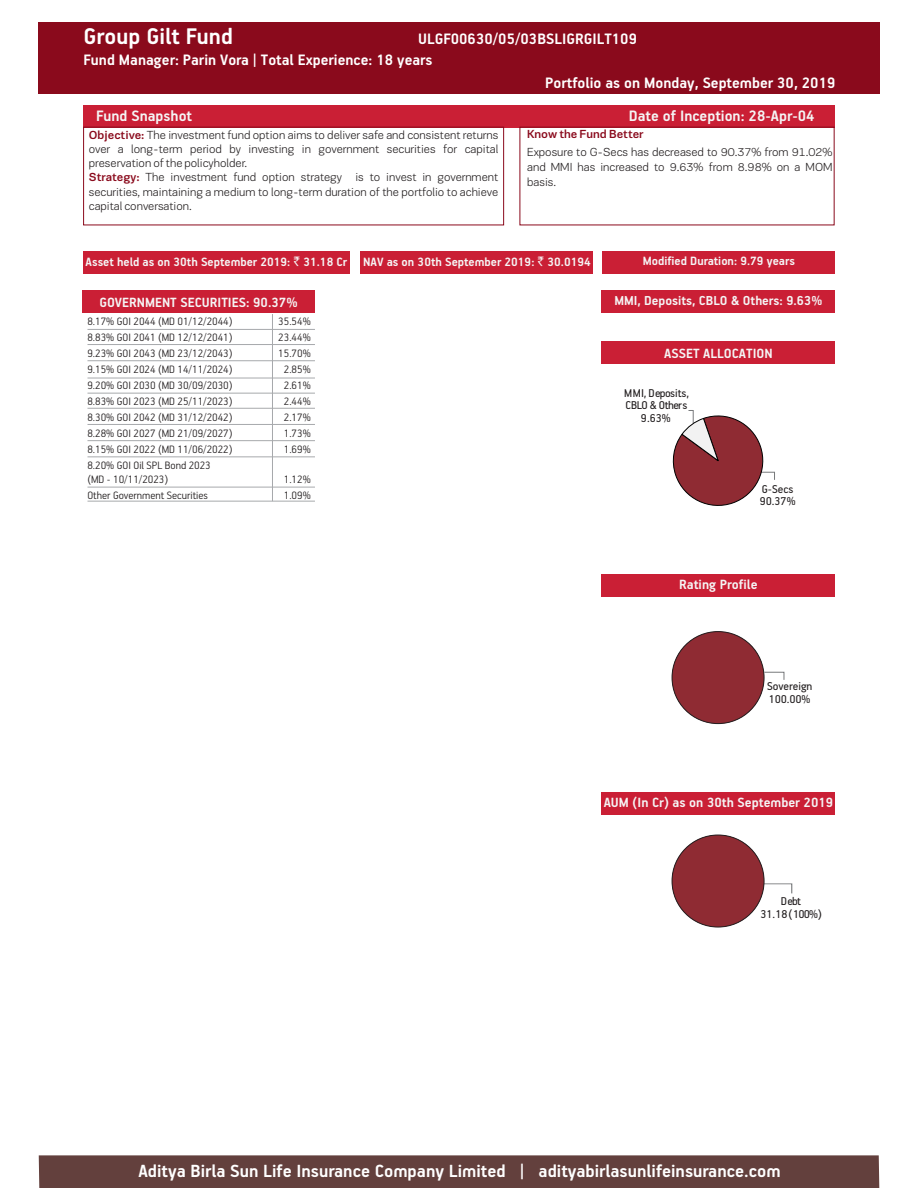
<style>
.page{position:relative;width:918px;height:1188px;background:#fff}
.page>*{position:absolute;margin:0;border:0;box-sizing:border-box;transform-origin:0 0}
.t1{font:700 25.35px "PF Handbook Pro";color:#fff}
.t2{font:700 19.8px "PF Handbook Pro";color:#fff}
.t3{font:700 16.95px/21px "PF Handbook Pro";color:#fff}
.t4{font:700 16.95px "PF Handbook Pro";color:#f5f5f5}
.t5{font:700 15px "PF Handbook Pro";color:#f5f5f5}
.t6{font:700 14.55px "PF Handbook Pro";color:#f5f5f5}
.t7{font:700 13.5px "PF Handbook Pro";color:#f5f5f5}
.t8{font:12.75px/12.8px "PF Handbook Pro";letter-spacing:-.03em;color:#231f20;text-align:center}
.t9{font:12.75px/12.8px "PF Handbook Pro";color:#231f20}
.t10{font:12.75px/12.8px "PF Handbook Pro";letter-spacing:-.06em;color:#231f20;text-align:center}
.t11{font:300 12px/15.3px "PF Encore Sans Pro";color:#231f20;text-align:justify}
.t12{font:300 12px/13.5px "PF Handbook Pro";color:#231f20}
.t13{font:500 12px "PF Encore Sans Pro";color:#8a0a1c}
.s1{font-weight:500;color:#8a0a1c}
.s2{font-family:"Rupee";font-weight:400}
</style>
<div class="page">
<div style="left:38px;top:22px;width:842px;height:72px;background:#8a0a1c"></div>
<div style="left:83px;top:105px;width:751px;height:22px;background:#ca1f35"></div>
<div style="left:83px;top:127px;width:421px;height:98px;border:1px solid #8a0a1c"></div>
<div style="left:520px;top:127px;width:315px;height:98px;border:1px solid #8a0a1c"></div>
<div style="left:83px;top:251px;width:267px;height:22px;background:#ca1f35"></div>
<div style="left:603px;top:251px;width:232px;height:22px;background:#ca1f35"></div>
<div style="left:361px;top:251px;width:232px;height:22px;background:#ca1f35"></div>
<div style="left:601px;top:291px;width:234px;height:22px;background:#ca1f35"></div>
<div style="left:601px;top:342px;width:234px;height:22px;background:#ca1f35"></div>
<div style="left:601px;top:574px;width:234px;height:22px;background:#ca1f35"></div>
<div style="left:601px;top:792px;width:234px;height:22px;background:#ca1f35"></div>
<div style="left:82px;top:291px;width:232px;height:22px;background:#ca1f35"></div>
<hr style="left:88px;top:329px;width:227px;height:1px;background:#a7a9ac">
<hr style="left:88px;top:344px;width:227px;height:1px;background:#a7a9ac">
<hr style="left:88px;top:360px;width:227px;height:1px;background:#a7a9ac">
<hr style="left:88px;top:378px;width:227px;height:1px;background:#a7a9ac">
<hr style="left:88px;top:393px;width:227px;height:1px;background:#a7a9ac">
<hr style="left:88px;top:408px;width:227px;height:1px;background:#a7a9ac">
<hr style="left:88px;top:424px;width:227px;height:1px;background:#a7a9ac">
<hr style="left:88px;top:440px;width:227px;height:1px;background:#a7a9ac">
<hr style="left:88px;top:456px;width:227px;height:1px;background:#a7a9ac">
<hr style="left:88px;top:487px;width:227px;height:1px;background:#a7a9ac">
<hr style="left:88px;top:501px;width:227px;height:1px;background:#a7a9ac">
<hr style="left:272px;top:314px;width:1px;height:187px;background:#a7a9ac">
<div style="left:39px;top:1155px;width:840px;height:33px;background:#63403d"></div>
<div style="left:672px;top:631px;width:92px;height:93px;background:#8f2b33;border:1px solid #231f20;border-radius:50%"></div>
<svg style="left:764px;top:672px;width:21px;height:9px"></svg>
<svg style="left:763px;top:883px;width:30px;height:11px"></svg>
<div style="left:672px;top:835px;width:92px;height:92px;background:#8f2b33;border:1px solid #231f20;border-radius:50%"></div>
<svg style="left:672px;top:410px;width:103px;height:96px"></svg>
<h1 class="t1" style="left:84px;top:25px;width:151px">Group Gilt Fund</h1>
<h3 class="t3" style="left:84px;top:29px;width:555px;text-indent:335px">ULGF00630/05/03BSLIGRGILT109<br>Fund Manager: Parin Vora | Total Experience: 18 years</h3>
<h3 class="t3" style="left:545px;top:73px;width:292px">Portfolio as on Monday, September 30, 2019</h3>
<h3 class="t4" style="left:96px;top:109px;width:98px">Fund Snapshot</h3>
<h3 class="t4" style="left:629px;top:109px;width:187px">Date of Inception: 28-Apr-04</h3>
<p class="t11" style="left:89px;top:128px;width:411px"><span class="s1">Objective:</span> The investment fund option aims to deliver safe and consistent returns</p>
<p class="t13" style="left:89px;top:172px;width:52px">Strategy:</p>
<p class="t13" style="left:527px;top:129px;width:118px">Know the Fund Better</p>
<p class="t11" style="left:527px;top:145px;width:307px">Exposure to G-Secs has decreased to 90.37% from 91.02% and MMI has increased to 9.63% from 8.98% on a MOM basis.</p>
<p class="t11" style="left:89px;top:142px;width:411px">over a long-term period by investing in government securities for capital</p>
<p class="t11" style="left:89px;top:156px;width:160px">preservation of the policyholder.</p>
<p class="t11" style="left:146px;top:171px;width:354px">The investment fund option strategy is to invest in government</p>
<p class="t11" style="left:89px;top:185px;width:411px">securities, maintaining a medium to long-term duration of the portfolio to achieve</p>
<p class="t11" style="left:89px;top:199px;width:105px">capital conversation.</p>
<p class="t7" style="left:86px;top:256px;width:507px">Asset held as on 30th September 2019: <span class="s2">`</span> 31.18 Cr NAV as on 30th September 2019: <span class="s2">`</span> 30.0194</p>
<p class="t7" style="left:643px;top:255px;width:154px">Modified Duration: 9.79 years</p>
<p class="t6" style="left:614px;top:294px;width:210px">MMI, Deposits, CBLO &amp; Others: 9.63%</p>
<p class="t5" style="left:99px;top:295px;width:200px">GOVERNMENT SECURITIES: 90.37%</p>
<p class="t12" style="left:87px;top:315px;width:147px">8.17% GOI 2044 (MD 01/12/2044)</p>
<p class="t12" style="left:278px;top:315px;width:34px">35.54%</p>
<p class="t12" style="left:87px;top:331px;width:147px">8.83% GOI 2041 (MD 12/12/2041)</p>
<p class="t12" style="left:278px;top:331px;width:34px">23.44%</p>
<p class="t12" style="left:87px;top:347px;width:147px">9.23% GOI 2043 (MD 23/12/2043)</p>
<p class="t12" style="left:278px;top:347px;width:34px">15.70%</p>
<p class="t12" style="left:87px;top:363px;width:147px">9.15% GOI 2024 (MD 14/11/2024)</p>
<p class="t12" style="left:284px;top:363px;width:28px">2.85%</p>
<p class="t12" style="left:87px;top:379px;width:147px">9.20% GOI 2030 (MD 30/09/2030)</p>
<p class="t12" style="left:284px;top:379px;width:28px">2.61%</p>
<p class="t12" style="left:87px;top:395px;width:147px">8.83% GOI 2023 (MD 25/11/2023)</p>
<p class="t12" style="left:284px;top:395px;width:28px">2.44%</p>
<p class="t12" style="left:87px;top:411px;width:147px">8.30% GOI 2042 (MD 31/12/2042)</p>
<p class="t12" style="left:284px;top:411px;width:28px">2.17%</p>
<p class="t12" style="left:87px;top:427px;width:147px">8.28% GOI 2027 (MD 21/09/2027)</p>
<p class="t12" style="left:284px;top:427px;width:28px">1.73%</p>
<p class="t12" style="left:87px;top:443px;width:147px">8.15% GOI 2022 (MD 11/06/2022)</p>
<p class="t12" style="left:284px;top:443px;width:28px">1.69%</p>
<p class="t12" style="left:87px;top:459px;width:125px">8.20% GOI Oil SPL Bond 2023 (MD - 10/11/2023)</p>
<p class="t5" style="left:664px;top:346px;width:110px">ASSET ALLOCATION</p>
<p class="t8" style="left:624px;top:387px;width:66px">MMI, Deposits,<br>CBLO &amp; Others<br>9.63%</p>
<p class="t12" style="left:284px;top:473px;width:28px">1.12%</p>
<p class="t9" style="left:760px;top:483px;width:37px">G-Secs<br>90.37%</p>
<p class="t12" style="left:87px;top:489px;width:122px">Other Government Securities</p>
<p class="t12" style="left:284px;top:489px;width:28px">1.09%</p>
<p class="t5" style="left:679px;top:577px;width:80px">Rating Profile</p>
<p class="t9" style="left:767px;top:680px;width:47px">Sovereign<br>100.00%</p>
<p class="t5" style="left:604px;top:796px;width:231px">AUM (In Cr) as on 30th September 2019</p>
<p class="t10" style="left:761px;top:895px;width:63px">Debt<br>31.18(100%)</p>
<h2 class="t2" style="left:138px;top:1162px;width:644px">Aditya Birla Sun Life Insurance Company Limited | adityabirlasunlifeinsurance.com</h2>
</div>
